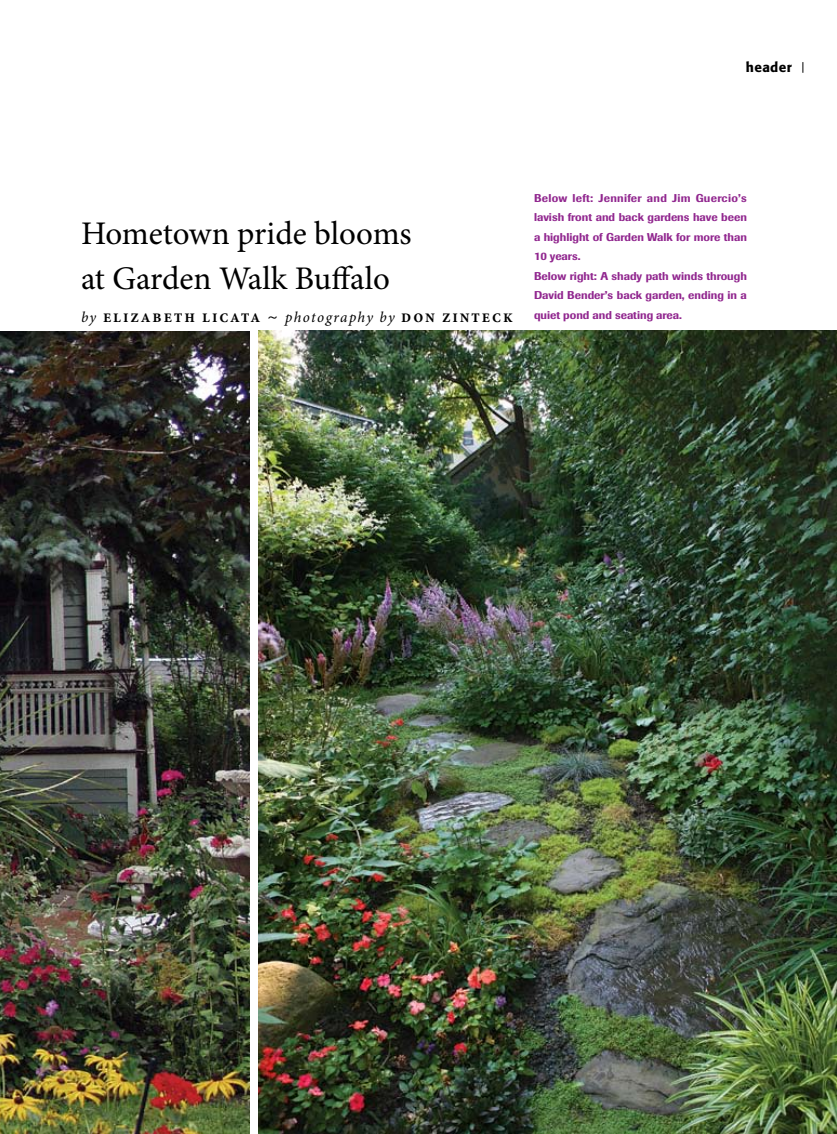
<style>
.page{position:relative;width:837px;height:1134px;background:#fff}
.page>*{position:absolute;margin:0;border:0;box-sizing:border-box;transform-origin:0 0}
.t1{font:33px/45px "Minion Pro";color:#000}
.t2{font:600 condensed 18px "Minion Pro";letter-spacing:.1em;color:#000}
.t3{font:500 13.5px "Formata";letter-spacing:.025em;color:#000}
.t4{font:500 11.25px/19.5px "Imago";color:#91278f}
.s1{font-weight:400;font-style:italic;font-stretch:normal;font-size:15px}
</style>
<div class="page">
<img style="left:0;top:331px;width:249px;height:803px">
<img style="left:258px;top:331px;width:579px;height:803px">
<p class="t3" style="left:746px;top:59px;width:47px">header</p>
<h1 class="t1" style="left:81px;top:212px;width:332px">Hometown pride blooms at Garden Walk Buffalo</h1>
<h2 class="t2" style="left:81px;top:305px;width:433px"><span class="s1">by</span> elizabeth licata ~ <span class="s1">photography by</span> don zinteck</h2>
<p class="t4" style="left:534px;top:188px;width:214px">Below left: Jennifer and Jim Guercio’s lavish front and back gardens have been a highlight of Garden Walk for more than 10 years.<br>Below right: A shady path winds through David Bender’s back garden, ending in a quiet pond and seating area.</p>
</div>
